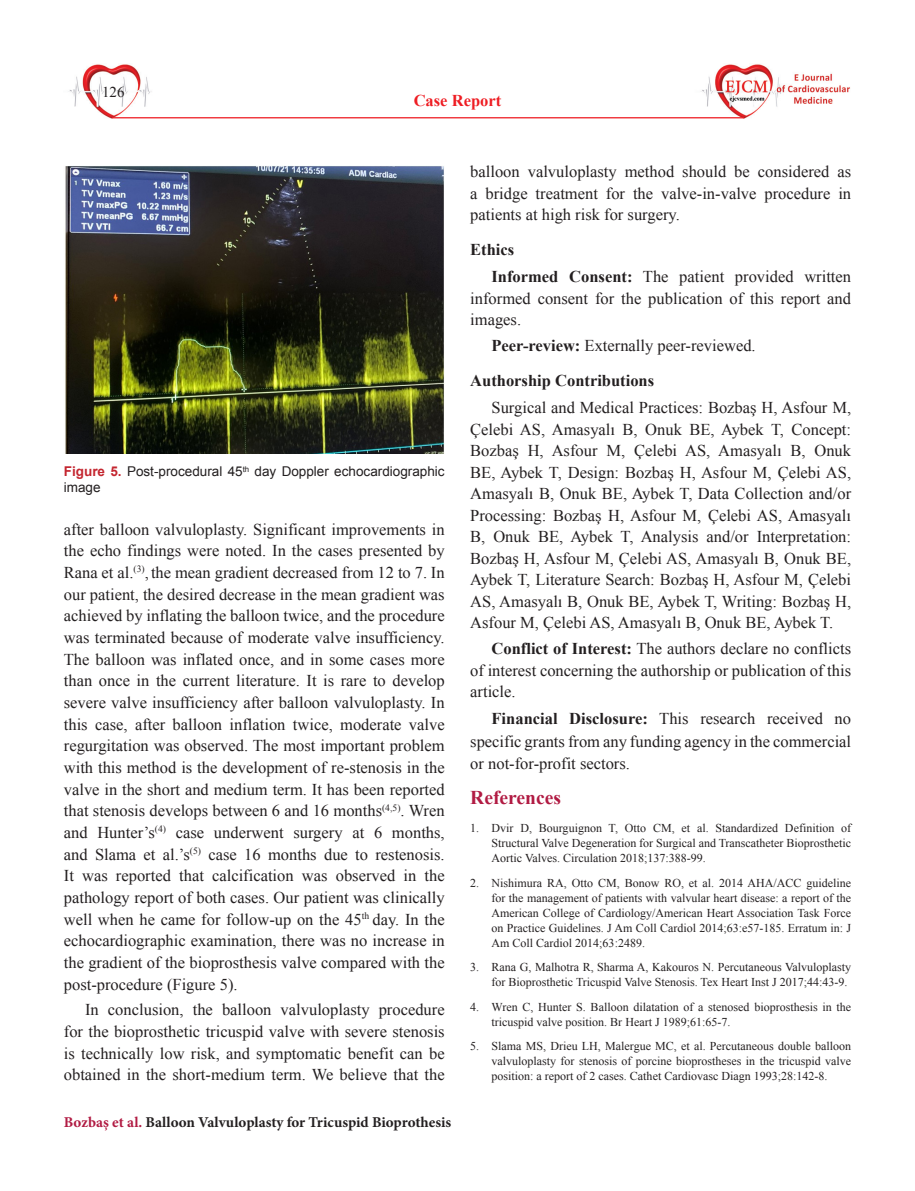
<style>
.page{position:relative;width:915px;height:1191px;background:#fff}
.page>*{position:absolute;margin:0;border:0;box-sizing:border-box;transform-origin:0 0}
.ARA_BASLIK{font:700 19.5px "Times New Roman";color:#b11b43}
.YAZI{font:16.5px/21.6px "Times New Roman";color:#231f20;text-align:justify}
.ETİK{font:16.5px/21.5px "Times New Roman";color:#231f20;text-align:justify}
.BOLD{font:700 16.5px "Times New Roman";color:#231f20}
.t1{font:700 16.5px "Times New Roman";color:#ee1d23}
.t2{font:700 15px "Minion Pro";color:#231f20}
.t3{font:15px "Times New Roman";color:#231f20}
.RESİM-ALTI{font:13.5px/16.2px "Arial";color:#231f20}
.KAYNAKLAR{font:12px/15px "Times New Roman";color:#231f20;text-align:justify}
.s1{font-weight:700;color:#c42630}
.s2{color:#b11b43}
.s3{font-weight:700}
</style>
<div class="page">
<img style="left:694px;top:64px;width:156px;height:55px">
<img style="left:68px;top:64px;width:152px;height:55px">
<hr style="left:112px;top:117px;width:631px;height:1px;background:#ee1d23">
<img style="left:65px;top:166px;width:379px;height:287px">
<p class="t3" style="left:102px;top:82px;width:24px">126</p>
<p class="t1" style="left:413px;top:89px;width:89px">Case Report</p>
<p class="RESİM-ALTI" style="left:64px;top:463px;width:382px"><span class="s1">Figure 5.</span> Post-procedural 45<sup>th</sup> day Doppler echocardiographic image</p>
<p class="YAZI" style="left:64px;top:518px;width:382px">after balloon valvuloplasty. Significant improvements in the echo findings were noted. In the cases presented by Rana et al.<sup>(3)</sup>,the mean gradient decreased from 12 to 7. In our patient, the desired decrease in the mean gradient was achieved by inflating the balloon twice, and the procedure was terminated because of moderate valve insufficiency.<br>The balloon was inflated once, and in some cases more than once in the current literature. It is rare to develop severe valve insufficiency after balloon valvuloplasty. In this case, after balloon inflation twice, moderate valve regurgitation was observed. The most important problem with this method is the development of re-stenosis in the valve in the short and medium term. It has been reported that stenosis develops between 6 and 16 months<sup>(4,5)</sup>. Wren and Hunter’s<sup>(4)</sup> case underwent surgery at 6 months, and Slama et al.’s<sup>(5)</sup> case 16 months due to restenosis.<br>It was reported that calcification was observed in the pathology report of both cases. Our patient was clinically well when he came for follow-up on the 45<sup>th</sup> day. In the echocardiographic examination, there was no increase in the gradient of the bioprosthesis valve compared with the post-procedure (Figure 5).</p>
<p class="YAZI" style="left:64px;top:998px;width:382px;text-indent:21px">In conclusion, the balloon valvuloplasty procedure for the bioprosthetic tricuspid valve with severe stenosis is technically low risk, and symptomatic benefit can be obtained in the short-medium term. We believe that the</p>
<p class="t2" style="left:64px;top:1111px;width:389px"><span class="s2">Bozbaş et al.</span> Balloon Valvuloplasty for Tricuspid Bioprothesis</p>
<p class="YAZI" style="left:470px;top:161px;width:382px">balloon valvuloplasty method should be considered as a bridge treatment for the valve-in-valve procedure in patients at high risk for surgery.</p>
<p class="BOLD" style="left:470px;top:238px;width:46px">Ethics</p>
<p class="ETİK" style="left:470px;top:266px;width:382px;text-indent:21px"><span class="s3">Informed Consent:</span> The patient provided written informed consent for the publication of this report and images.</p>
<p class="ETİK" style="left:491px;top:335px;width:265px"><span class="s3">Peer-review:</span> Externally peer-reviewed.</p>
<p class="BOLD" style="left:470px;top:368px;width:185px">Authorship Contributions</p>
<p class="ETİK" style="left:470px;top:397px;width:382px;text-indent:21px">Surgical and Medical Practices: Bozbaş H, Asfour M, Çelebi AS, Amasyalı B, Onuk BE, Aybek T, Concept:<br>Bozbaş H, Asfour M, Çelebi AS, Amasyalı B, Onuk BE, Aybek T, Design: Bozbaş H, Asfour M, Çelebi AS, Amasyalı B, Onuk BE, Aybek T, Data Collection and/or Processing: Bozbaş H, Asfour M, Çelebi AS, Amasyalı B, Onuk BE, Aybek T, Analysis and/or Interpretation:<br>Bozbaş H, Asfour M, Çelebi AS, Amasyalı B, Onuk BE, Aybek T, Literature Search: Bozbaş H, Asfour M, Çelebi AS, Amasyalı B, Onuk BE, Aybek T, Writing: Bozbaş H, Asfour M, Çelebi AS, Amasyalı B, Onuk BE, Aybek T.</p>
<p class="ETİK" style="left:470px;top:637px;width:382px;text-indent:21px"><span class="s3">Conflict of Interest:</span> The authors declare no conflicts of interest concerning the authorship or publication of this article.</p>
<p class="ETİK" style="left:470px;top:707px;width:382px;line-height:22.5px;text-indent:21px"><span class="s3">Financial Disclosure:</span> This research received no specific grants from any funding agency in the commercial or not-for-profit sectors.</p>
<p class="ARA_BASLIK" style="left:470px;top:784px;width:92px">References</p>
<p class="KAYNAKLAR" style="left:491px;top:820px;width:361px;text-indent:-21px">1. Dvir D, Bourguignon T, Otto CM, et al. Standardized Definition of Structural Valve Degeneration for Surgical and Transcatheter Bioprosthetic Aortic Valves. Circulation 2018;137:388-99.</p>
<p class="KAYNAKLAR" style="left:491px;top:875px;width:361px;text-indent:-21px">2. Nishimura RA, Otto CM, Bonow RO, et al. 2014 AHA/ACC guideline for the management of patients with valvular heart disease: a report of the American College of Cardiology/American Heart Association Task Force on Practice Guidelines. J Am Coll Cardiol 2014;63:e57-185. Erratum in: J Am Coll Cardiol 2014;63:2489.</p>
<p class="KAYNAKLAR" style="left:491px;top:959px;width:361px;text-indent:-21px">3. Rana G, Malhotra R, Sharma A, Kakouros N. Percutaneous Valvuloplasty for Bioprosthetic Tricuspid Valve Stenosis. Tex Heart Inst J 2017;44:43-9.</p>
<p class="KAYNAKLAR" style="left:491px;top:999px;width:361px;text-indent:-21px">4. Wren C, Hunter S. Balloon dilatation of a stenosed bioprosthesis in the tricuspid valve position. Br Heart J 1989;61:65-7.</p>
<p class="KAYNAKLAR" style="left:491px;top:1038px;width:361px;text-indent:-21px">5. Slama MS, Drieu LH, Malergue MC, et al. Percutaneous double balloon valvuloplasty for stenosis of porcine bioprostheses in the tricuspid valve position: a report of 2 cases. Cathet Cardiovasc Diagn 1993;28:142-8.</p>
</div>
